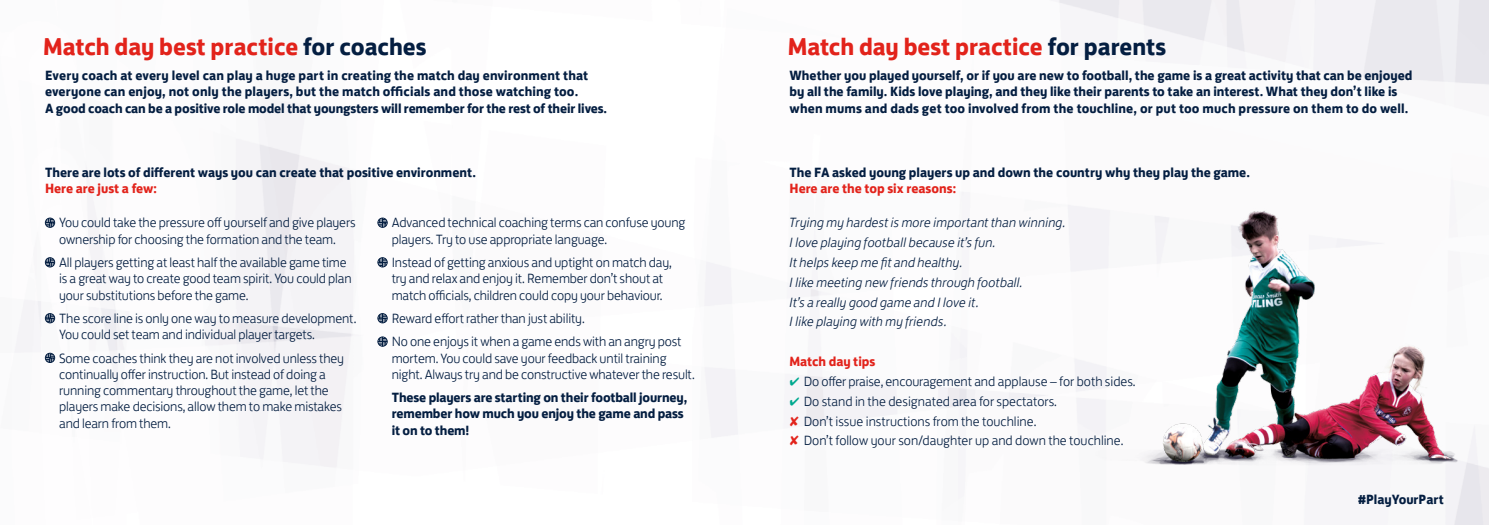
<style>
.page{position:relative;width:1489px;height:525px;background:#fff}
.page>*{position:absolute;margin:0;border:0;box-sizing:border-box;transform-origin:0 0}
.t1{font:700 25px "FS Jack";color:#e2231b}
.t2{font:300 13.75px/16.2px "FS Jack";letter-spacing:-.01em;color:#041e41}
.t3{font:700 13.75px/16.2px "FS Jack";color:#041e41}
.t4{font:italic 300 13.75px/19.8px "FS Jack";color:#041e41}
.t5{font:700 13.75px "FS Jack";color:#e2231b}
.s1{color:#041e41}
</style>
<div class="page">
<img style="left:15px;top:0;width:1473px;height:468px">
<div style="left:45px;top:217px;width:10px;height:10px;border:1px solid #041e41;border-radius:50%"></div>
<svg style="left:45px;top:218px;width:10px;height:9px"></svg>
<svg style="left:45px;top:257px;width:10px;height:10px"></svg>
<svg style="left:45px;top:313px;width:10px;height:10px"></svg>
<div style="left:45px;top:352px;width:10px;height:10px;border:1px solid #041e41;border-radius:50%"></div>
<svg style="left:45px;top:353px;width:10px;height:9px"></svg>
<div style="left:377px;top:217px;width:10px;height:10px;border:1px solid #041e41;border-radius:50%"></div>
<svg style="left:378px;top:218px;width:9px;height:9px"></svg>
<div style="left:377px;top:257px;width:10px;height:10px;border:1px solid #041e41;border-radius:50%"></div>
<svg style="left:378px;top:257px;width:9px;height:10px"></svg>
<div style="left:377px;top:313px;width:10px;height:10px;border:1px solid #041e41;border-radius:50%"></div>
<svg style="left:378px;top:313px;width:9px;height:10px"></svg>
<div style="left:377px;top:336px;width:10px;height:10px;border:1px solid #041e41;border-radius:50%"></div>
<svg style="left:378px;top:337px;width:9px;height:9px"></svg>
<img style="left:997px;top:153px;width:491px;height:371px">
<svg style="left:790px;top:377px;width:9px;height:8px"></svg>
<svg style="left:790px;top:397px;width:9px;height:8px"></svg>
<svg style="left:790px;top:415px;width:8px;height:10px"></svg>
<svg style="left:790px;top:435px;width:8px;height:10px"></svg>
<h1 class="t1" style="left:43px;top:25px;width:385px">Match day best practice <span class="s1">for coaches</span></h1>
<h1 class="t1" style="left:787px;top:25px;width:380px">Match day best practice <span class="s1">for parents</span></h1>
<p class="t3" style="left:45px;top:66px;width:563px">Every coach at every level can play a huge part in creating the match day environment that everyone can enjoy, not only the players, but the match officials and those watching too.<br>A good coach can be a positive role model that youngsters will remember for the rest of their lives.</p>
<p class="t3" style="left:789px;top:66px;width:624px">Whether you played yourself, or if you are new to football, the game is a great activity that can be enjoyed by all the family. Kids love playing, and they like their parents to take an interest. What they don’t like is when mums and dads get too involved from the touchline, or put too much pressure on them to do well.</p>
<p class="t3" style="left:45px;top:163px;width:432px">There are lots of different ways you can create that positive environment.</p>
<p class="t5" style="left:45px;top:177px;width:114px">Here are just a few:</p>
<p class="t2" style="left:59px;top:213px;width:298px">You could take the pressure off yourself and give players ownership for choosing the formation and the team.</p>
<p class="t2" style="left:59px;top:253px;width:294px">All players getting at least half the available game time is a great way to create good team spirit. You could plan your substitutions before the game.</p>
<p class="t2" style="left:59px;top:308px;width:299px">The score line is only one way to measure development.<br>You could set team and individual player targets.</p>
<p class="t2" style="left:59px;top:348px;width:286px">Some coaches think they are not involved unless they continually offer instruction. But instead of doing a running commentary throughout the game, let the players make decisions, allow them to make mistakes and learn from them.</p>
<p class="t2" style="left:392px;top:213px;width:295px">Advanced technical coaching terms can confuse young players. Try to use appropriate language.</p>
<p class="t2" style="left:392px;top:253px;width:282px">Instead of getting anxious and uptight on match day, try and relax and enjoy it. Remember don’t shout at match officials, children could copy your behaviour.</p>
<p class="t2" style="left:392px;top:305px;width:291px;line-height:23.4px">Reward effort rather than just ability.<br>No one enjoys it when a game ends with an angry post</p>
<p class="t2" style="left:392px;top:348px;width:304px">mortem. You could save your feedback until training night. Always try and be constructive whatever the result.</p>
<p class="t3" style="left:392px;top:388px;width:297px">These players are starting on their football journey, remember how much you enjoy the game and pass it on to them!</p>
<p class="t3" style="left:789px;top:163px;width:462px">The FA asked young players up and down the country why they play the game.</p>
<p class="t5" style="left:789px;top:177px;width:168px">Here are the top six reasons:</p>
<p class="t4" style="left:789px;top:212px;width:277px">Trying my hardest is more important than winning.<br>I love playing football because it’s fun.<br>It helps keep me fit and healthy.<br>I like meeting new friends through football.<br>It’s a really good game and I love it.<br>I like playing with my friends.</p>
<p class="t5" style="left:789px;top:349px;width:87px">Match day tips</p>
<p class="t2" style="left:803px;top:370px;width:333px;line-height:19.8px">Do offer praise, encouragement and applause – for both sides.<br>Do stand in the designated area for spectators.<br>Don’t issue instructions from the touchline.<br>Don’t follow your son/daughter up and down the touchline.</p>
<p class="t3" style="left:1357px;top:490px;width:87px">#PlayYourPart</p>
</div>
